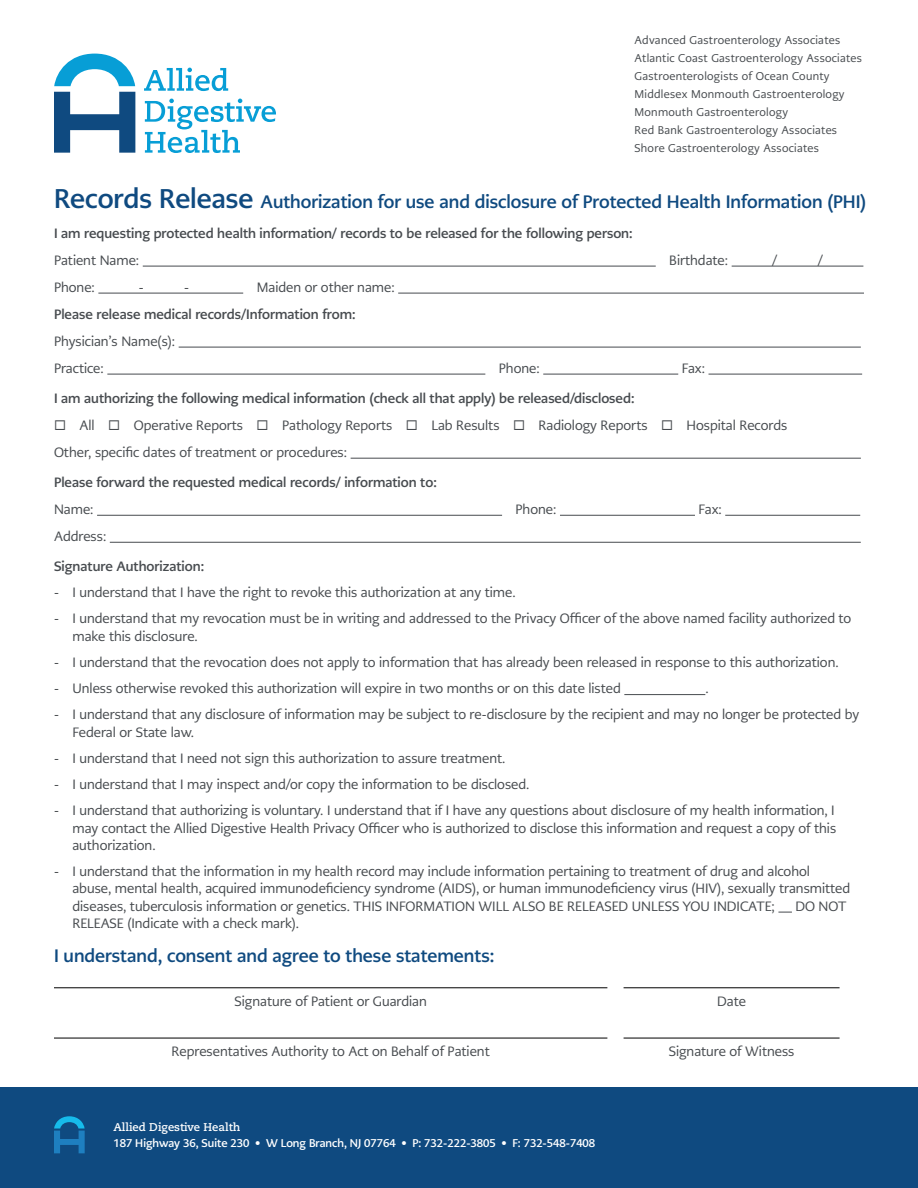
<style>
.page{position:relative;width:918px;height:1188px;background:#fff}
.page>*{position:absolute;margin:0;border:0;box-sizing:border-box;transform-origin:0 0}
.t1{font:700 18px "PMN Caecilia Sans Head";color:#0f4a80}
.t2{font:13.5px/17.2px "PMN Caecilia Sans Head";color:#474b4f}
.t3{font:700 13.5px "PMN Caecilia Sans Head";color:#474b4f}
.t4{font:11.25px/18px "PMN Caecilia Sans Head";letter-spacing:.025em;color:#474b4f}
.t5{font:700 11.25px "PMN Caecilia Sans Head";color:#fff}
.t6{font:700 11.25px "Caecilia LT Pro 75";color:#fff}
.s1{font-size:27px}
</style>
<div class="page">
<svg style="left:144px;top:68px;width:84px;height:23px"></svg>
<svg style="left:145px;top:99px;width:131px;height:54px"></svg>
<svg style="left:54px;top:92px;width:81px;height:61px"></svg>
<svg style="left:54px;top:54px;width:81px;height:32px"></svg>
<div style="left:0;top:1087px;width:918px;height:101px;background:#0f4a80"></div>
<svg style="left:54px;top:1116px;width:31px;height:37px"></svg>
<hr style="left:143px;top:266px;width:513px;height:1px;background:#474b4f">
<hr style="left:732px;top:266px;width:131px;height:1px;background:#474b4f">
<hr style="left:98px;top:293px;width:145px;height:1px;background:#474b4f">
<hr style="left:398px;top:293px;width:466px;height:1px;background:#474b4f">
<hr style="left:179px;top:347px;width:682px;height:1px;background:#474b4f">
<hr style="left:107px;top:374px;width:378px;height:1px;background:#474b4f">
<hr style="left:543px;top:374px;width:135px;height:1px;background:#474b4f">
<hr style="left:709px;top:374px;width:153px;height:1px;background:#474b4f">
<hr style="left:351px;top:458px;width:510px;height:1px;background:#474b4f">
<hr style="left:97px;top:515px;width:405px;height:1px;background:#474b4f">
<hr style="left:560px;top:515px;width:135px;height:1px;background:#474b4f">
<hr style="left:725px;top:515px;width:135px;height:1px;background:#474b4f">
<hr style="left:110px;top:542px;width:751px;height:1px;background:#474b4f">
<hr style="left:624px;top:694px;width:81px;height:1px;background:#474b4f">
<svg style="left:778px;top:912px;width:14px;height:1px"></svg>
<hr style="left:54px;top:988px;width:553px;height:1px;background:#000">
<hr style="left:624px;top:988px;width:216px;height:1px;background:#000">
<hr style="left:54px;top:1038px;width:553px;height:1px;background:#000">
<hr style="left:624px;top:1038px;width:216px;height:1px;background:#000">
<p class="t4" style="left:634px;top:31px;width:229px">Advanced Gastroenterology Associates Atlantic Coast Gastroenterology Associates Gastroenterologists of Ocean County Middlesex Monmouth Gastroenterology Monmouth Gastroenterology<br>Red Bank Gastroenterology Associates Shore Gastroenterology Associates</p>
<h1 class="t1" style="left:54px;top:190px;width:814px"><span class="s1">Records Release</span> Authorization for use and disclosure of Protected Health Information (PHI)</h1>
<p class="t3" style="left:54px;top:224px;width:580px">I am requesting protected health information/ records to be released for the following person:</p>
<p class="t2" style="left:54px;top:251px;width:87px">Patient Name:</p>
<p class="t2" style="left:669px;top:251px;width:60px">Birthdate:</p>
<p class="t2" style="left:772px;top:251px;width:7px">/</p>
<p class="t2" style="left:818px;top:251px;width:7px">/</p>
<p class="t2" style="left:54px;top:278px;width:42px">Phone:</p>
<p class="t2" style="left:139px;top:278px;width:6px">-</p>
<p class="t2" style="left:184px;top:278px;width:6px">-</p>
<p class="t2" style="left:257px;top:278px;width:139px">Maiden or other name:</p>
<p class="t3" style="left:54px;top:305px;width:303px">Please release medical records/Information from:</p>
<p class="t2" style="left:54px;top:327px;width:123px;line-height:27px">Physician’s Name(s):<br>Practice:</p>
<p class="t2" style="left:499px;top:359px;width:42px">Phone:</p>
<p class="t2" style="left:682px;top:359px;width:25px">Fax:</p>
<p class="t3" style="left:54px;top:389px;width:582px">I am authorizing the following medical information (check all that apply) be released/disclosed:</p>
<p class="t2" style="left:54px;top:412px;width:735px;line-height:27px">◻ All ◻ Operative Reports ◻ Pathology Reports ◻ Lab Results ◻ Radiology Reports ◻ Hospital Records<br>Other, specific dates of treatment or procedures:</p>
<p class="t3" style="left:54px;top:473px;width:384px">Please forward the requested medical records/ information to:</p>
<p class="t2" style="left:54px;top:500px;width:41px">Name:</p>
<p class="t2" style="left:516px;top:500px;width:42px">Phone:</p>
<p class="t2" style="left:699px;top:500px;width:25px">Fax:</p>
<p class="t2" style="left:54px;top:527px;width:54px">Address:</p>
<p class="t3" style="left:54px;top:557px;width:152px">Signature Authorization:</p>
<p class="t2" style="left:54px;top:584px;width:463px">- I understand that I have the right to revoke this authorization at any time.</p>
<p class="t2" style="left:72px;top:610px;width:780px;text-indent:-18px">- I understand that my revocation must be in writing and addressed to the Privacy Officer of the above named facility authorized to make this disclosure.</p>
<p class="t2" style="left:54px;top:654px;width:786px">- I understand that the revocation does not apply to information that has already been released in response to this authorization.</p>
<p class="t2" style="left:54px;top:680px;width:568px">- Unless otherwise revoked this authorization will expire in two months or on this date listed</p>
<p class="t2" style="left:705px;top:680px;width:5px">.</p>
<p class="t2" style="left:72px;top:706px;width:788px;text-indent:-18px">- I understand that any disclosure of information may be subject to re-disclosure by the recipient and may no longer be protected by<br>Federal or State law.</p>
<p class="t2" style="left:54px;top:750px;width:453px">- I understand that I need not sign this authorization to assure treatment.</p>
<p class="t2" style="left:54px;top:776px;width:477px">- I understand that I may inspect and/or copy the information to be disclosed.</p>
<p class="t2" style="left:72px;top:802px;width:765px;text-align:justify;text-indent:-18px">- I understand that authorizing is voluntary. I understand that if I have any questions about disclosure of my health information, I may contact the Allied Digestive Health Privacy Officer who is authorized to disclose this information and request a copy of this authorization.</p>
<p class="t2" style="left:72px;top:863px;width:779px;text-indent:-18px">- I understand that the information in my health record may include information pertaining to treatment of drug and alcohol abuse, mental health, acquired immunodeficiency syndrome (AIDS), or human immunodeficiency virus (HIV), sexually transmitted diseases, tuberculosis information or genetics. THIS INFORMATION WILL ALSO BE RELEASED UNLESS YOU INDICATE;</p>
<p class="t2" style="left:795px;top:897px;width:52px">DO NOT</p>
<p class="t2" style="left:72px;top:915px;width:228px">RELEASE (Indicate with a check mark).</p>
<h1 class="t1" style="left:54px;top:943px;width:442px">I understand, consent and agree to these statements:</h1>
<p class="t2" style="left:234px;top:992px;width:194px">Signature of Patient or Guardian</p>
<p class="t2" style="left:717px;top:992px;width:30px">Date</p>
<p class="t2" style="left:172px;top:1042px;width:320px">Representatives Authority to Act on Behalf of Patient</p>
<p class="t2" style="left:669px;top:1042px;width:127px">Signature of Witness</p>
<p class="t6" style="left:113px;top:1119px;width:128px">Allied Digestive Health</p>
<p class="t5" style="left:113px;top:1136px;width:483px">187 Highway 36, Suite 230 • W Long Branch, NJ 07764 • P: 732-222-3805 • F: 732-548-7408</p>
</div>
